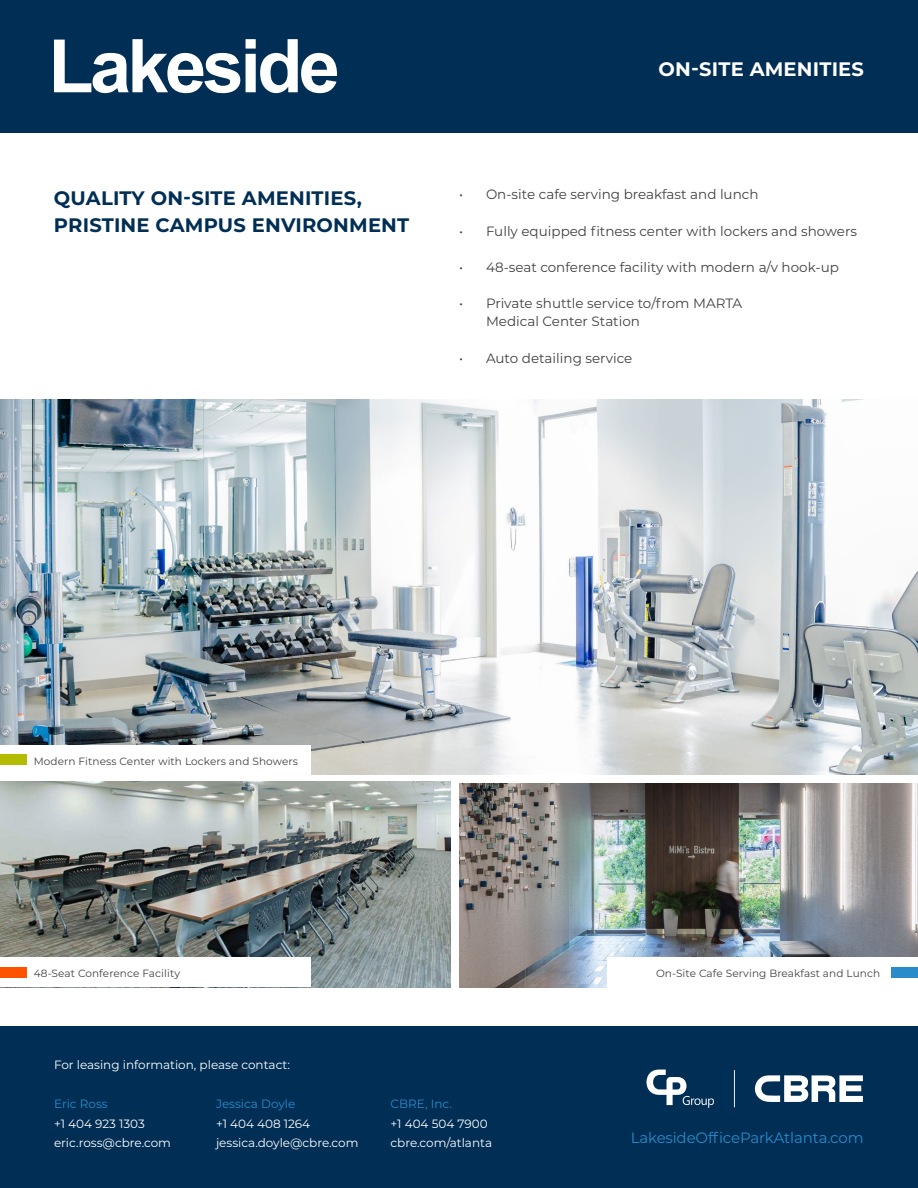
<style>
.page{position:relative;width:918px;height:1188px;background:#fff}
.page>*{position:absolute;margin:0;border:0;box-sizing:border-box;transform-origin:0 0}
.t1{font:700 19.5px/27px "Montserrat";letter-spacing:.01em;color:#002e54}
.t2{font:700 19.5px "Montserrat";letter-spacing:.01em;color:#fff}
.t3{font:15px "Montserrat";letter-spacing:-.01em;color:#298bca}
.t4{font:13.5px/18px "Montserrat";color:#414142}
.t5{font:12px "Montserrat";color:#fff}
.t6{font:12px "Montserrat";color:#298bca}
.t7{font:10.5px "Montserrat";letter-spacing:.01em;color:#414142}
</style>
<div class="page">
<div style="left:0;top:0;width:918px;height:132px;background:#002e54"></div>
<svg style="left:54px;top:39px;width:283px;height:54px"></svg>
<div style="left:0;top:1026px;width:918px;height:162px;background:#002e54"></div>
<svg style="left:755px;top:1075px;width:108px;height:27px"></svg>
<hr style="left:734px;top:1070px;width:1px;height:37px;background:#edeeea">
<svg style="left:646px;top:1070px;width:68px;height:38px"></svg>
<img style="left:459px;top:783px;width:459px;height:204px">
<img style="left:0;top:782px;width:450px;height:205px">
<img style="left:0;top:400px;width:918px;height:375px">
<div style="left:0;top:745px;width:310px;height:30px;background:#fff"></div>
<div style="left:0;top:754px;width:27px;height:11px;background:#b3bc00"></div>
<div style="left:0;top:957px;width:310px;height:30px;background:#fff"></div>
<div style="left:0;top:967px;width:27px;height:11px;background:#ff5200"></div>
<div style="left:608px;top:957px;width:310px;height:30px;background:#fff"></div>
<div style="left:891px;top:967px;width:27px;height:11px;background:#298bca"></div>
<h1 class="t1" style="left:54px;top:183px;width:357px">QUALITY ON-SITE AMENITIES,<br>PRISTINE CAMPUS ENVIRONMENT</h1>
<h1 class="t2" style="left:658px;top:55px;width:207px">ON-SITE AMENITIES</h1>
<p class="t4" style="left:459px;top:185px;width:301px">• On-site cafe serving breakfast and lunch</p>
<p class="t4" style="left:459px;top:221px;width:399px">• Fully equipped fitness center with lockers and showers</p>
<p class="t4" style="left:459px;top:258px;width:381px">• 48-seat conference facility with modern a/v hook-up</p>
<p class="t4" style="left:486px;top:294px;width:258px;text-indent:-27px">• Private shuttle service to/from MARTA<br>Medical Center Station</p>
<p class="t4" style="left:459px;top:349px;width:175px">• Auto detailing service</p>
<p class="t7" style="left:34px;top:754px;width:266px">Modern Fitness Center with Lockers and Showers</p>
<p class="t7" style="left:34px;top:967px;width:148px">48-Seat Conference Facility</p>
<p class="t7" style="left:656px;top:966px;width:226px">On-Site Cafe Serving Breakfast and Lunch</p>
<p class="t5" style="left:54px;top:1057px;width:237px">For leasing information, please contact:</p>
<p class="t6" style="left:54px;top:1096px;width:55px">Eric Ross</p>
<p class="t6" style="left:216px;top:1096px;width:81px">Jessica Doyle</p>
<p class="t6" style="left:391px;top:1096px;width:63px">CBRE, Inc.</p>
<p class="t5" style="left:54px;top:1115px;width:92px">+1 404 923 1303</p>
<p class="t5" style="left:216px;top:1115px;width:96px">+1 404 408 1264</p>
<p class="t5" style="left:391px;top:1115px;width:99px">+1 404 504 7900</p>
<p class="t5" style="left:54px;top:1135px;width:119px">eric.ross@cbre.com</p>
<p class="t5" style="left:216px;top:1135px;width:144px">jessica.doyle@cbre.com</p>
<p class="t5" style="left:391px;top:1135px;width:103px">cbre.com/atlanta</p>
<p class="t3" style="left:631px;top:1127px;width:234px">LakesideOfficeParkAtlanta.com</p>
</div>
